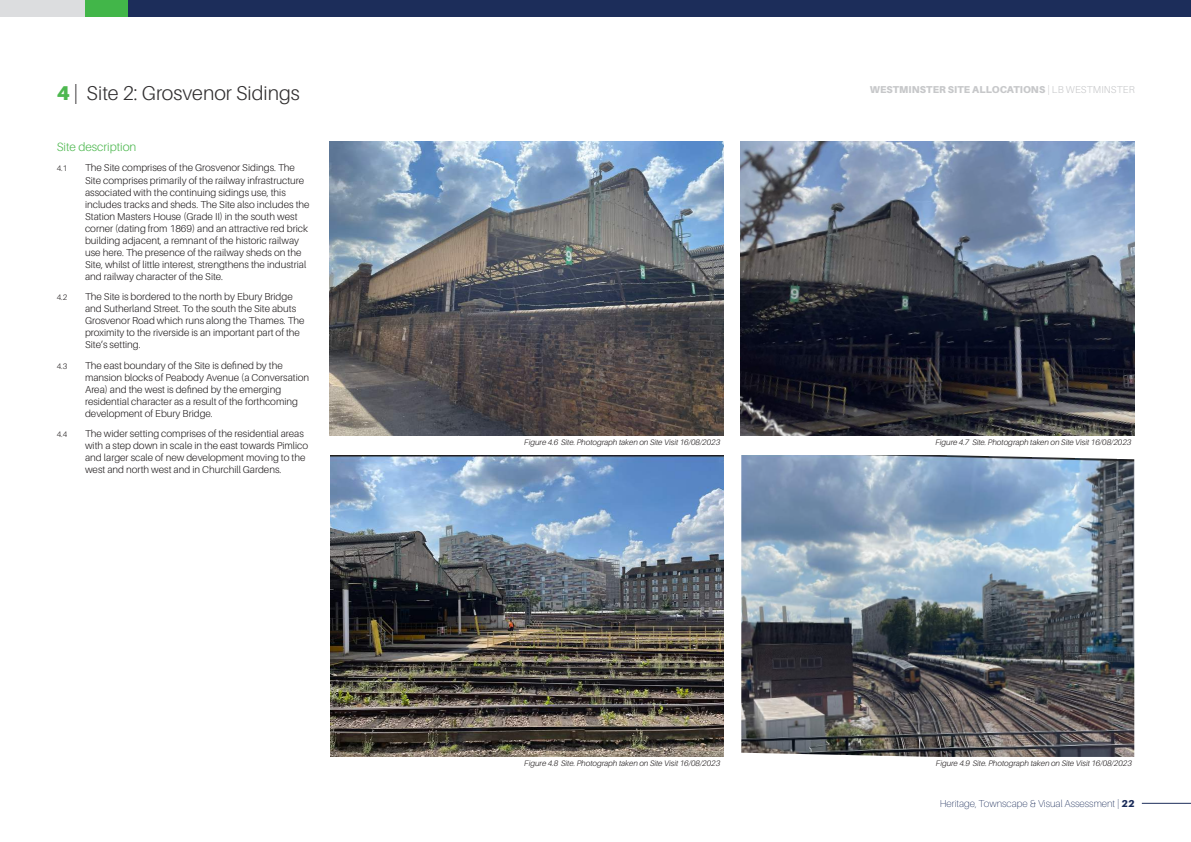
<style>
.page{position:relative;width:1191px;height:842px;background:#fff}
.page>*{position:absolute;margin:0;border:0;box-sizing:border-box;transform-origin:0 0}
.t1{font:300 20px "Aileron";color:#312f30}
.t2{font:300 12px "Aileron";color:#4db84f}
.t3{font:300 10px/12px "Aileron";color:#231f20}
.t4{font:900 10px "Aileron";letter-spacing:.01em;color:#c7c8ca}
.t5{font:100 10px "Aileron";color:#1c2d5a}
.t6{font:italic 300 8px "Aileron";color:#231f20}
.t7{font:300 8px "Aileron";color:#231f20}
.s1{font-weight:900;color:#4db84f}
.s2{font-weight:300}
.s3{font-weight:900}
</style>
<div class="page">
<hr style="left:1141px;top:803px;width:50px;height:1px;background:#1c2d5a">
<div style="left:0;top:0;width:1191px;height:17px;background:#1c2d5a"></div>
<div style="left:0;top:0;width:85px;height:17px;background:#dcdddf"></div>
<div style="left:85px;top:0;width:43px;height:17px;background:#42b649"></div>
<img style="left:330px;top:141px;width:393px;height:295px">
<img style="left:741px;top:141px;width:393px;height:295px">
<img style="left:330px;top:455px;width:393px;height:302px">
<img style="left:741px;top:455px;width:393px;height:302px">
<h1 class="t1" style="left:57px;top:83px;width:245px"><span class="s1">4</span> | Site 2: Grosvenor Sidings</h1>
<p class="t2" style="left:57px;top:140px;width:81px">Site description</p>
<p class="t7" style="left:57px;top:164px;width:12px">4.1</p>
<p class="t3" style="left:85px;top:162px;width:226px">The Site comprises of the Grosvenor Sidings. The Site comprises primarily of the railway infrastructure associated with the continuing sidings use, this includes tracks and sheds. The Site also includes the Station Masters House (Grade II) in the south west corner (dating from 1869) and an attractive red brick building adjacent, a remnant of the historic railway use here. The presence of the railway sheds on the Site, whilst of little interest, strengthens the industrial and railway character of the Site.</p>
<p class="t7" style="left:57px;top:293px;width:12px">4.2</p>
<p class="t3" style="left:85px;top:291px;width:221px">The Site is bordered to the north by Ebury Bridge and Sutherland Street. To the south the Site abuts Grosvenor Road which runs along the Thames. The proximity to the riverside is an important part of the Site’s setting.</p>
<p class="t7" style="left:57px;top:361px;width:12px">4.3</p>
<p class="t3" style="left:85px;top:359px;width:226px">The east boundary of the Site is defined by the mansion blocks of Peabody Avenue (a Conversation Area) and the west is defined by the emerging residential character as a result of the forthcoming development of Ebury Bridge.</p>
<p class="t7" style="left:57px;top:430px;width:12px">4.4</p>
<p class="t3" style="left:85px;top:428px;width:225px">The wider setting comprises of the residential areas with a step down in scale in the east towards Pimlico and larger scale of new development moving to the west and north west and in Churchill Gardens.</p>
<p class="t4" style="left:869px;top:83px;width:266px">WESTMINSTER SITE ALLOCATIONS <span class="s2">| LB WESTMINSTER</span></p>
<p class="t6" style="left:524px;top:438px;width:197px">Figure 4.6 Site. Photograph taken on Site Visit 16/08/2023</p>
<p class="t6" style="left:935px;top:438px;width:197px">Figure 4.7 Site. Photograph taken on Site Visit 16/08/2023</p>
<p class="t6" style="left:524px;top:759px;width:197px">Figure 4.8 Site. Photograph taken on Site Visit 16/08/2023</p>
<p class="t6" style="left:936px;top:759px;width:197px">Figure 4.9 Site. Photograph taken on Site Visit 16/08/2023</p>
<p class="t5" style="left:940px;top:798px;width:196px">Heritage, Townscape &amp; Visual Assessment | <span class="s3">22</span></p>
</div>
